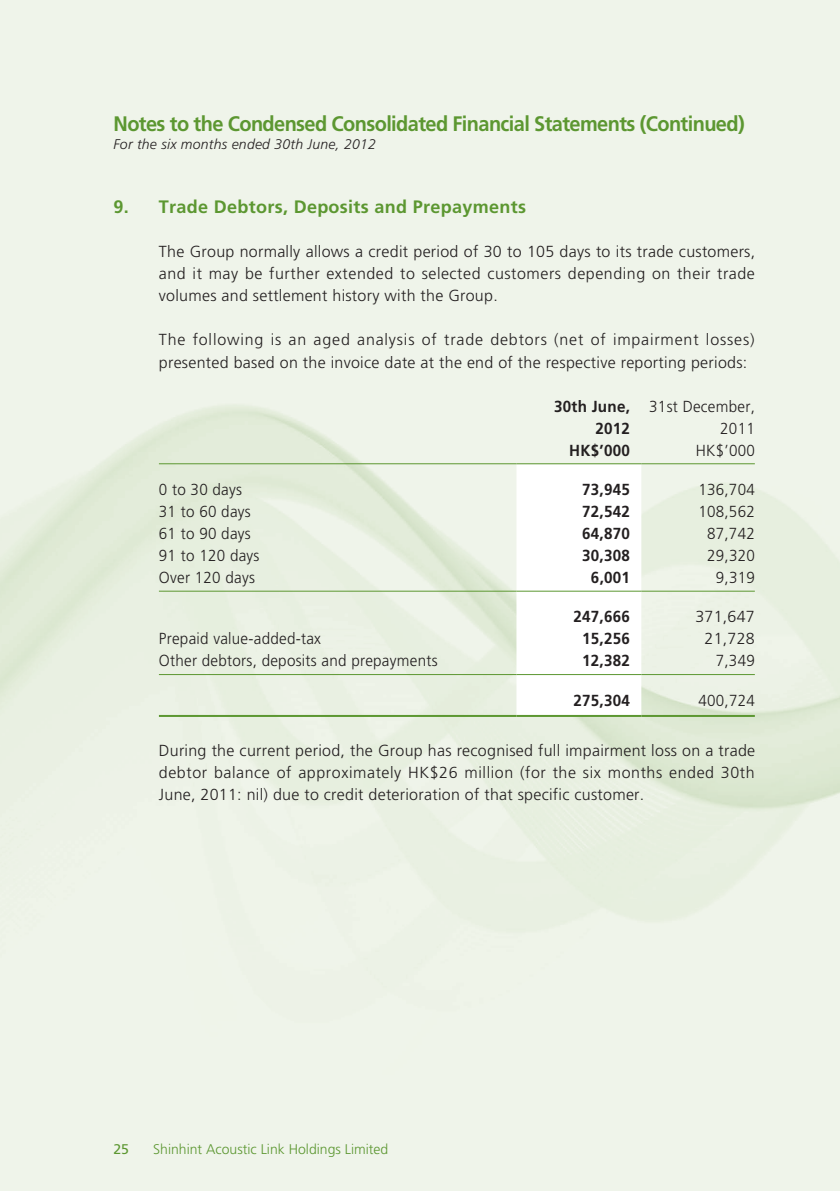
<style>
.page{position:relative;width:840px;height:1191px;background:#fff}
.page>*{position:absolute;margin:0;border:0;box-sizing:border-box;transform-origin:0 0}
.t1{font:700 21px "Frutiger LT Std";letter-spacing:-.03em;color:#5c9731;scale:.95 1}
.t2{font:700 18px "Frutiger LT Std";letter-spacing:.015em;color:#5c9731}
.t3{font:300 16px/22px "Frutiger LT Std";letter-spacing:.015em;color:#231f20;text-align:justify}
.t4{font:300 16px/22px "Frutiger LT Std";letter-spacing:.015em;color:#231f20;text-align:right;scale:.95 1}
.t5{font:700 16px/22px "Frutiger LT Std";letter-spacing:.015em;color:#231f20;text-align:right;scale:.95 1}
.t6{font:300 16px "Frutiger LT Std";letter-spacing:.05em;color:#231f20}
.t7{font:300 14px "Frutiger LT Std";color:#5c9731}
.t8{font:italic 300 14px "Frutiger LT Std";letter-spacing:.015em;color:#231f20}
.t9{font:14px "Frutiger LT Std";color:#5c9731}
</style>
<div class="page">
<img style="left:0;top:0;width:839px;height:1191px">
<svg style="left:516px;top:464px;width:125px;height:251px"></svg>
<hr style="left:159px;top:463px;width:357px;height:1px;background:#5c9731">
<hr style="left:516px;top:463px;width:125px;height:1px;background:#5c9731">
<hr style="left:641px;top:463px;width:113px;height:1px;background:#5c9731">
<hr style="left:159px;top:590px;width:357px;height:1px;background:#5c9731">
<hr style="left:516px;top:590px;width:125px;height:1px;background:#5c9731">
<hr style="left:641px;top:590px;width:113px;height:1px;background:#5c9731">
<hr style="left:159px;top:674px;width:357px;height:1px;background:#5c9731">
<hr style="left:516px;top:674px;width:125px;height:1px;background:#5c9731">
<hr style="left:641px;top:674px;width:113px;height:1px;background:#5c9731">
<hr style="left:159px;top:715px;width:357px;height:2px;background:#5c9731">
<hr style="left:516px;top:715px;width:125px;height:2px;background:#5c9731">
<hr style="left:641px;top:715px;width:113px;height:2px;background:#5c9731">
<h1 class="t1" style="left:113px;top:111px;width:665px">Notes to the Condensed Consolidated Financial Statements (Continued(</h1>
<p class="t8" style="left:113px;top:137px;width:264px">For the six months ended 30th June, 2012</p>
<p class="t2" style="left:113px;top:197px;width:17px">9.</p>
<p class="t2" style="left:159px;top:197px;width:368px">Trade Debtors, Deposits and Prepayments</p>
<p class="t3" style="left:159px;top:241px;width:597px">The Group normally allows a credit period of 30 to 105 days to its trade customers, and it may be further extended to selected customers depending on their trade volumes and settlement history with the Group.</p>
<p class="t3" style="left:705px;top:329px;width:50px">losses(</p>
<p class="t6" style="left:193px;top:331px;width:72px">following</p>
<p class="t3" style="left:421px;top:329px;width:17px">of</p>
<p class="t3" style="left:590px;top:329px;width:17px">of</p>
<p class="t3" style="left:554px;top:329px;width:31px">(net</p>
<p class="t3" style="left:159px;top:329px;width:589px">The<br>presented based on the invoice date at the end of the respective reporting periods:</p>
<p class="t5" style="left:554px;top:395px;width:81px">30th June,<br>2012</p>
<p class="t4" style="left:649px;top:395px;width:113px">31st December,<br>2011<br>HK ‘$ 000</p>
<p class="t3" style="left:313px;top:329px;width:38px">aged</p>
<p class="t6" style="left:357px;top:331px;width:59px">analysis</p>
<p class="t3" style="left:444px;top:329px;width:40px">trade</p>
<p class="t6" style="left:490px;top:331px;width:58px">debtors</p>
<p class="t3" style="left:270px;top:329px;width:12px">is</p>
<p class="t6" style="left:612px;top:331px;width:87px">impairment</p>
<p class="t3" style="left:288px;top:329px;width:19px">an</p>
<p class="t5" style="left:569px;top:439px;width:65px">HK ’$ 000</p>
<p class="t4" style="left:159px;top:478px;width:89px">0 to 30 days</p>
<p class="t5" style="left:582px;top:478px;width:52px">73,945</p>
<p class="t4" style="left:698px;top:478px;width:61px">136,704</p>
<p class="t4" style="left:159px;top:500px;width:98px">31 to 60 days</p>
<p class="t5" style="left:582px;top:500px;width:52px">72,542</p>
<p class="t4" style="left:698px;top:500px;width:61px">108,562</p>
<p class="t4" style="left:159px;top:522px;width:98px">61 to 90 days</p>
<p class="t5" style="left:582px;top:522px;width:52px">64,870</p>
<p class="t4" style="left:706px;top:522px;width:52px">87,742</p>
<p class="t4" style="left:159px;top:544px;width:107px">91 to 120 days</p>
<p class="t5" style="left:582px;top:544px;width:52px">30,308</p>
<p class="t4" style="left:706px;top:544px;width:52px">29,320</p>
<p class="t4" style="left:159px;top:566px;width:103px">Over 120 days</p>
<p class="t5" style="left:590px;top:566px;width:43px">6,001</p>
<p class="t4" style="left:715px;top:566px;width:43px">9,319</p>
<p class="t5" style="left:573px;top:606px;width:61px">247,666</p>
<p class="t3" style="left:695px;top:606px;width:61px">371,647</p>
<p class="t4" style="left:159px;top:628px;width:172px">Prepaid value-added-tax</p>
<p class="t5" style="left:582px;top:628px;width:52px">15,256</p>
<p class="t3" style="left:704px;top:628px;width:52px">21,728</p>
<p class="t4" style="left:159px;top:650px;width:295px">Other debtors, deposits and prepayments</p>
<p class="t5" style="left:582px;top:650px;width:52px">12,382</p>
<p class="t4" style="left:715px;top:650px;width:43px">7,349</p>
<p class="t5" style="left:573px;top:689px;width:61px">275,304</p>
<p class="t3" style="left:159px;top:739px;width:597px">During the current period, the Group has recognised full impairment loss on a trade debtor balance of approximately HK$26 million (for the six months ended 30th June, 2011: nil) due to credit deterioration of that specific customer.</p>
<p class="t4" style="left:698px;top:689px;width:61px">400,724</p>
<p class="t9" style="left:113px;top:1140px;width:17px">25</p>
<p class="t7" style="left:153px;top:1141px;width:236px">Shinhint Acoustic Link Holdings Limited</p>
</div>
